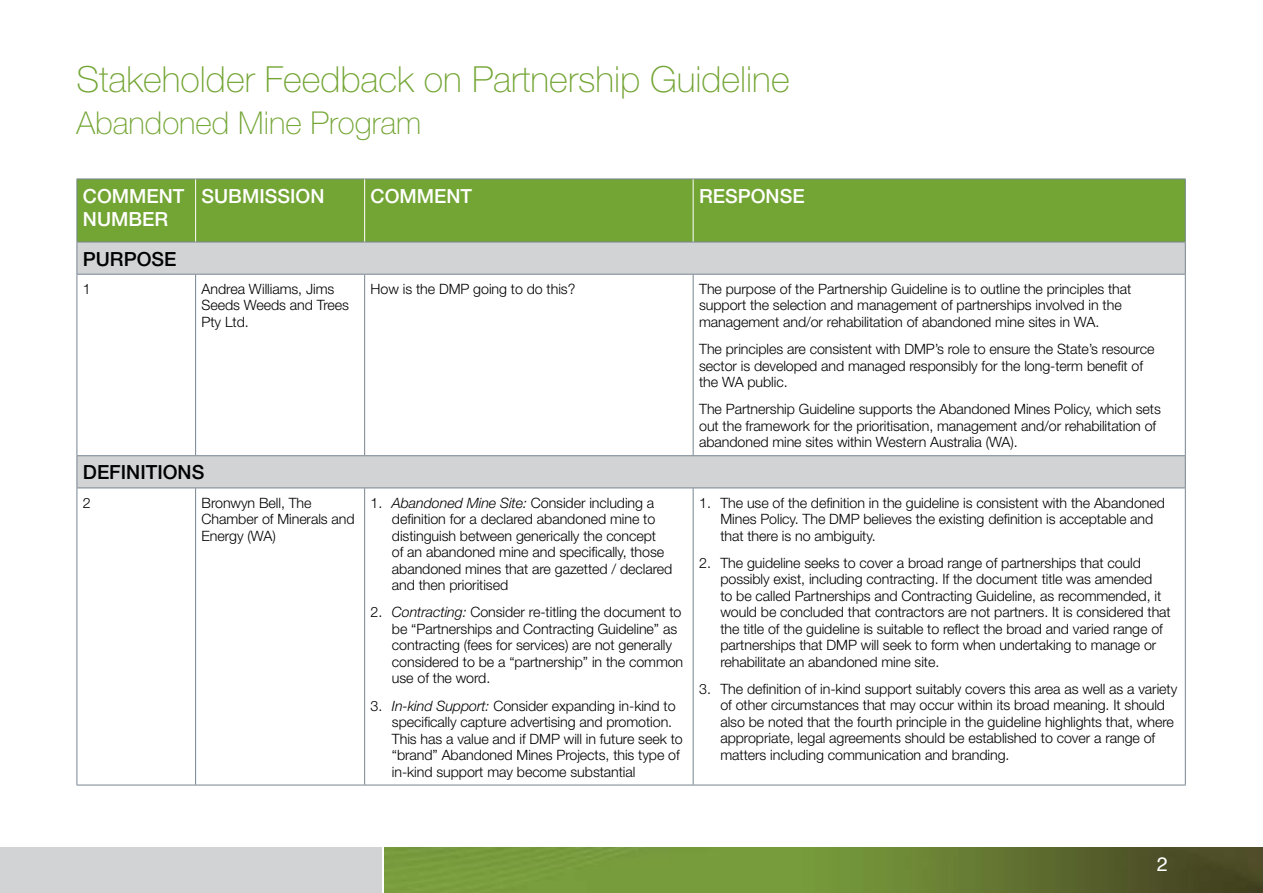
<style>
.page{position:relative;width:1263px;height:893px;background:#fff}
.page>*{position:absolute;margin:0;border:0;box-sizing:border-box;transform-origin:0 0}
.title_green{font:100 36px "Helvetica Neue";color:#73a534}
.title_green-2{font:100 31.5px "Helvetica Neue";color:#73a534}
.table_Header_Row{font:500 19.5px/23.4px "Helvetica Neue";color:#fff}
.table_Section_Row{font:500 19.5px "Helvetica Neue";color:#000}
.t1{font:19.5px "Helvetica";color:#fff}
.table_Body{font:300 14.25px/16.5px "Helvetica Neue";letter-spacing:-.005em;color:#000}
.s1{font-style:italic}
</style>
<div class="page">
<img style="left:385px;top:847px;width:878px;height:46px">
<div style="left:0;top:847px;width:382px;height:46px;background:#d1d3d4"></div>
<div style="left:78px;top:180px;width:1107px;height:62px;background:#73a534"></div>
<svg style="left:78px;top:243px;width:1107px;height:245px"></svg>
<hr style="left:77px;top:242px;width:1px;height:32px;background:#77848f">
<hr style="left:1185px;top:242px;width:1px;height:32px;background:#77848f">
<hr style="left:77px;top:274px;width:119px;height:1px;background:#77848f">
<hr style="left:77px;top:275px;width:1px;height:180px;background:#77848f">
<hr style="left:196px;top:274px;width:169px;height:1px;background:#77848f">
<hr style="left:195px;top:275px;width:1px;height:180px;background:#77848f">
<hr style="left:365px;top:274px;width:328px;height:1px;background:#77848f">
<hr style="left:364px;top:275px;width:1px;height:180px;background:#77848f">
<hr style="left:693px;top:274px;width:493px;height:1px;background:#77848f">
<hr style="left:693px;top:275px;width:1px;height:180px;background:#77848f">
<hr style="left:1185px;top:275px;width:1px;height:180px;background:#77848f">
<hr style="left:77px;top:455px;width:119px;height:1px;background:#77848f">
<hr style="left:77px;top:456px;width:1px;height:32px;background:#77848f">
<hr style="left:196px;top:455px;width:169px;height:1px;background:#77848f">
<hr style="left:365px;top:455px;width:328px;height:1px;background:#77848f">
<hr style="left:693px;top:455px;width:493px;height:1px;background:#77848f">
<hr style="left:1185px;top:456px;width:1px;height:32px;background:#77848f">
<hr style="left:77px;top:488px;width:119px;height:1px;background:#77848f">
<hr style="left:77px;top:488px;width:1px;height:297px;background:#77848f">
<hr style="left:196px;top:488px;width:169px;height:1px;background:#77848f">
<hr style="left:195px;top:488px;width:1px;height:297px;background:#77848f">
<hr style="left:365px;top:488px;width:328px;height:1px;background:#77848f">
<hr style="left:364px;top:488px;width:1px;height:297px;background:#77848f">
<hr style="left:693px;top:488px;width:493px;height:1px;background:#77848f">
<hr style="left:1185px;top:488px;width:1px;height:297px;background:#77848f">
<hr style="left:77px;top:785px;width:119px;height:1px;background:#77848f">
<hr style="left:196px;top:785px;width:169px;height:1px;background:#77848f">
<hr style="left:693px;top:785px;width:493px;height:1px;background:#77848f">
<hr style="left:693px;top:488px;width:1px;height:297px;background:#77848f">
<hr style="left:365px;top:785px;width:328px;height:1px;background:#77848f">
<hr style="left:77px;top:179px;width:119px;height:1px;background:#77848f">
<hr style="left:77px;top:179px;width:1px;height:63px;background:#77848f">
<hr style="left:196px;top:179px;width:169px;height:1px;background:#77848f">
<hr style="left:365px;top:179px;width:328px;height:1px;background:#77848f">
<hr style="left:693px;top:179px;width:493px;height:1px;background:#77848f">
<hr style="left:1185px;top:179px;width:1px;height:63px;background:#77848f">
<hr style="left:77px;top:242px;width:119px;height:1px;background:#77848f">
<hr style="left:196px;top:242px;width:169px;height:1px;background:#77848f">
<hr style="left:365px;top:242px;width:328px;height:1px;background:#77848f">
<hr style="left:693px;top:242px;width:493px;height:1px;background:#77848f">
<hr style="left:195px;top:179px;width:1px;height:63px;background:#fff">
<hr style="left:364px;top:179px;width:1px;height:63px;background:#fff">
<hr style="left:693px;top:179px;width:1px;height:63px;background:#fff">
<p class="title_green" style="left:77px;top:59px;width:715px">Stakeholder Feedback on Partnership Guideline</p>
<p class="title_green-2" style="left:77px;top:105px;width:346px">Abandoned Mine Program</p>
<p class="table_Header_Row" style="left:83px;top:184px;width:103px">COMMENT<br>NUMBER</p>
<p class="table_Header_Row" style="left:202px;top:184px;width:124px">SUBMISSION</p>
<p class="table_Header_Row" style="left:371px;top:184px;width:103px">COMMENT</p>
<p class="table_Header_Row" style="left:699px;top:184px;width:107px">RESPONSE</p>
<p class="table_Section_Row" style="left:83px;top:247px;width:95px">PURPOSE</p>
<p class="table_Body" style="left:83px;top:280px;width:9px">1</p>
<p class="table_Body" style="left:202px;top:280px;width:149px">Andrea Williams, Jims<br>Seeds Weeds and Trees<br>Pty Ltd.</p>
<p class="table_Body" style="left:371px;top:280px;width:206px">How is the DMP going to do this?</p>
<p class="table_Body" style="left:699px;top:280px;width:434px">The purpose of the Partnership Guideline is to outline the principles that support the selection and management of partnerships involved in the management and/or rehabilitation of abandoned mine sites in WA.</p>
<p class="table_Body" style="left:699px;top:340px;width:457px">The principles are consistent with DMP’s role to ensure the State’s resource sector is developed and managed responsibly for the long-term benefit of the WA public.</p>
<p class="table_Body" style="left:699px;top:401px;width:463px">The Partnership Guideline supports the Abandoned Mines Policy, which sets out the framework for the prioritisation, management and/or rehabilitation of abandoned mine sites within Western Australia (WA).</p>
<p class="table_Section_Row" style="left:83px;top:461px;width:123px">DEFINITIONS</p>
<p class="table_Body" style="left:83px;top:494px;width:9px">2</p>
<p class="table_Body" style="left:202px;top:494px;width:155px">Bronwyn Bell, The<br>Chamber of Minerals and<br>Energy (WA)</p>
<p class="table_Body" style="left:371px;top:494px;width:13px">1.</p>
<p class="table_Body" style="left:392px;top:494px;width:282px"><span class="s1">Abandoned Mine Site:</span> Consider including a definition for a declared abandoned mine to distinguish between generically the concept<br>of an abandoned mine and specifically, those abandoned mines that are gazetted / declared and then prioritised</p>
<p class="table_Body" style="left:392px;top:604px;width:293px;text-indent:-21px">2. <span class="s1">Contracting:</span> Consider re-titling the document to be “Partnerships and Contracting Guideline” as contracting (fees for services) are not generally considered to be a “partnership” in the common use of the word.</p>
<p class="table_Body" style="left:392px;top:697px;width:292px;text-indent:-21px">3. <span class="s1">In-kind Support:</span> Consider expanding in-kind to specifically capture advertising and promotion.<br>This has a value and if DMP will in future seek to “brand” Abandoned Mines Projects, this type of in-kind support may become substantial</p>
<p class="table_Body" style="left:720px;top:494px;width:446px;text-indent:-21px">1. The use of the definition in the guideline is consistent with the Abandoned<br>Mines Policy. The DMP believes the existing definition is acceptable and that there is no ambiguity.</p>
<p class="table_Body" style="left:720px;top:554px;width:452px;text-indent:-21px">2. The guideline seeks to cover a broad range of partnerships that could possibly exist, including contracting. If the document title was amended<br>to be called Partnerships and Contracting Guideline, as recommended, it would be concluded that contractors are not partners. It is considered that the title of the guideline is suitable to reflect the broad and varied range of partnerships that DMP will seek to form when undertaking to manage or rehabilitate an abandoned mine site.</p>
<p class="table_Body" style="left:720px;top:680px;width:458px;text-indent:-21px">3. The definition of in-kind support suitably covers this area as well as a variety of other circumstances that may occur within its broad meaning. It should also be noted that the fourth principle in the guideline highlights that, where appropriate, legal agreements should be established to cover a range of matters including communication and branding.</p>
<h3 class="t1" style="left:1157px;top:849px;width:12px">2</h3>
</div>
